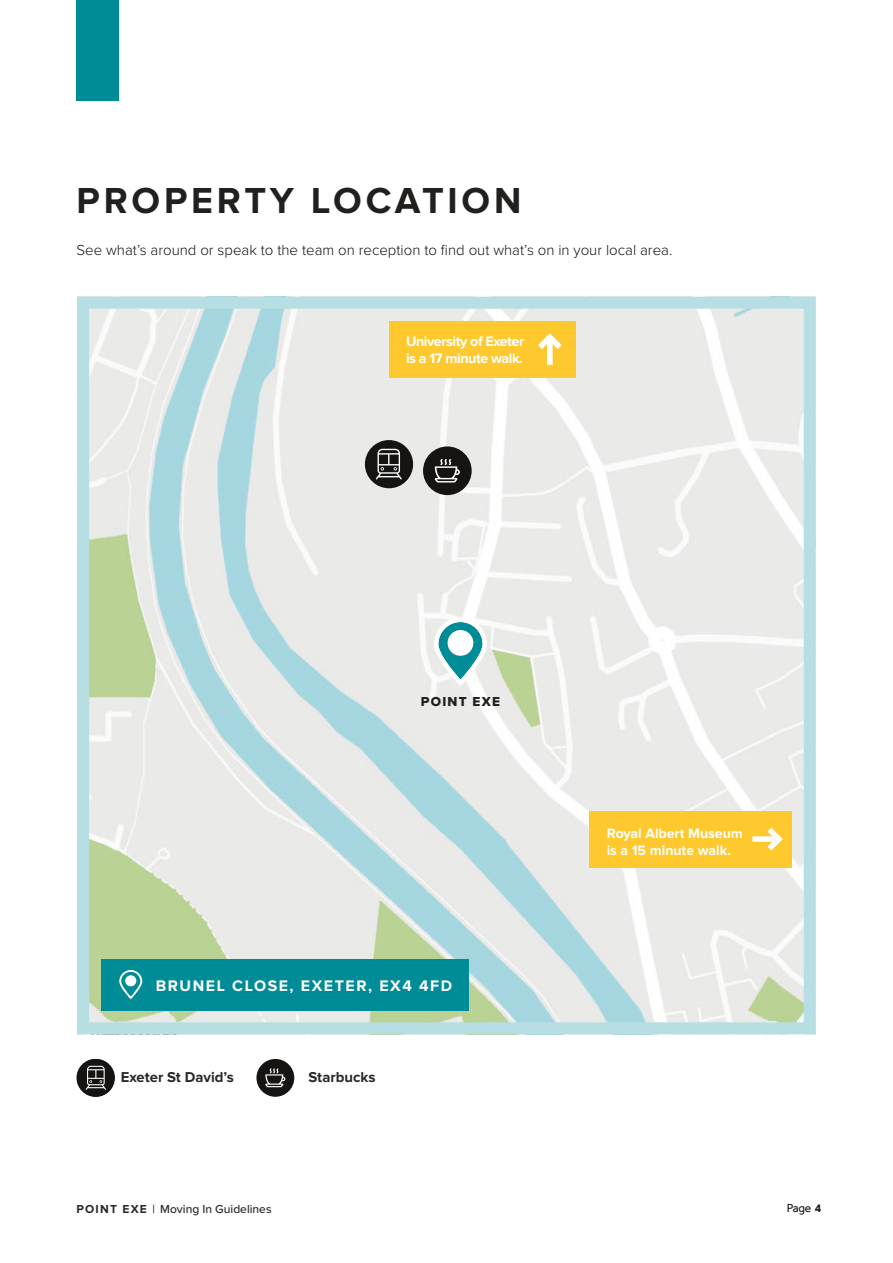
<style>
.page{position:relative;width:893px;height:1263px;background:#fff}
.page>*{position:absolute;margin:0;border:0;box-sizing:border-box;transform-origin:0 0}
.t1{font:700 37.5px "Proxima Nova";letter-spacing:.1em;color:#22201e}
.t2{font:700 15.9px "Proxima Nova";letter-spacing:.1em;color:#fff}
.t3{font:300 15px "Proxima Nova";color:#161412}
.t4{font:700 14.85px "Proxima Nova";color:#282827}
.t5{font:700 14.25px/17.1px "Proxima Nova";letter-spacing:-.03em;color:#fff}
.t6{font:700 14.1px/17px "Proxima Nova";color:#fff}
.t7{font:13.5px "Proxima Nova Extrabld";letter-spacing:.09em;color:#22201e}
.t8{font:500 12px "Proxima Nova";color:#282827}
.t9{font:12px "Effra";color:#161412}
.s1{font-weight:700}
</style>
<div class="page">
<div style="left:76px;top:0;width:43px;height:100px;background:#008c96"></div>
<img style="left:90px;top:310px;width:713px;height:711px">
<div style="left:77px;top:297px;width:739px;height:737px;border:12px solid #b7dfe3"></div>
<div style="left:101px;top:959px;width:368px;height:51px;background:#008c96"></div>
<svg style="left:119px;top:970px;width:23px;height:29px"></svg>
<div style="left:125px;top:975px;width:11px;height:11px;background:#fff;border-radius:50%"></div>
<svg style="left:434px;top:618px;width:53px;height:68px"></svg>
<div style="left:448px;top:630px;width:25px;height:26px;background:#fff;border-radius:50%"></div>
<svg style="left:76px;top:1059px;width:38px;height:38px"></svg>
<div style="left:77px;top:1059px;width:38px;height:38px;background:#161412;border-radius:50%"></div>
<svg style="left:86px;top:1066px;width:20px;height:24px"></svg>
<div style="left:256px;top:1059px;width:38px;height:38px;background:#161412;border-radius:50%"></div>
<svg style="left:265px;top:1068px;width:20px;height:19px"></svg>
<div style="left:365px;top:440px;width:48px;height:48px;background:#161412;border-radius:50%"></div>
<svg style="left:376px;top:449px;width:26px;height:30px"></svg>
<div style="left:389px;top:321px;width:186px;height:56px;background:#fec82f"></div>
<svg style="left:538px;top:333px;width:24px;height:32px"></svg>
<div style="left:423px;top:446px;width:49px;height:49px;background:#161412;border-radius:50%"></div>
<svg style="left:435px;top:459px;width:25px;height:23px"></svg>
<div style="left:589px;top:811px;width:203px;height:57px;background:#fec82f"></div>
<svg style="left:752px;top:828px;width:31px;height:22px"></svg>
<h1 class="t1" style="left:77px;top:183px;width:446px">PROPERTY LOCATION</h1>
<p class="t3" style="left:77px;top:239px;width:597px">See what’s around or speak to the team on reception to find out what’s on in your local area.</p>
<p class="t5" style="left:406px;top:333px;width:120px">University of Exeter is a 17 minute walk.</p>
<p class="t7" style="left:421px;top:692px;width:81px">POINT EXE</p>
<p class="t2" style="left:156px;top:978px;width:298px">BRUNEL CLOSE, EXETER, EX4 4FD</p>
<p class="t4" style="left:121px;top:1070px;width:115px">Exeter St David’s</p>
<p class="t4" style="left:309px;top:1070px;width:68px">Starbucks</p>
<p class="t6" style="left:607px;top:825px;width:138px">Royal Albert Museum is a 15 minute walk.</p>
<p class="t8" style="left:77px;top:1200px;width:197px"><span class="s1">POINT EXE</span> | Moving In Guidelines</p>
<p class="t9" style="left:787px;top:1201px;width:36px">Page <span class="s1">4</span></p>
</div>
